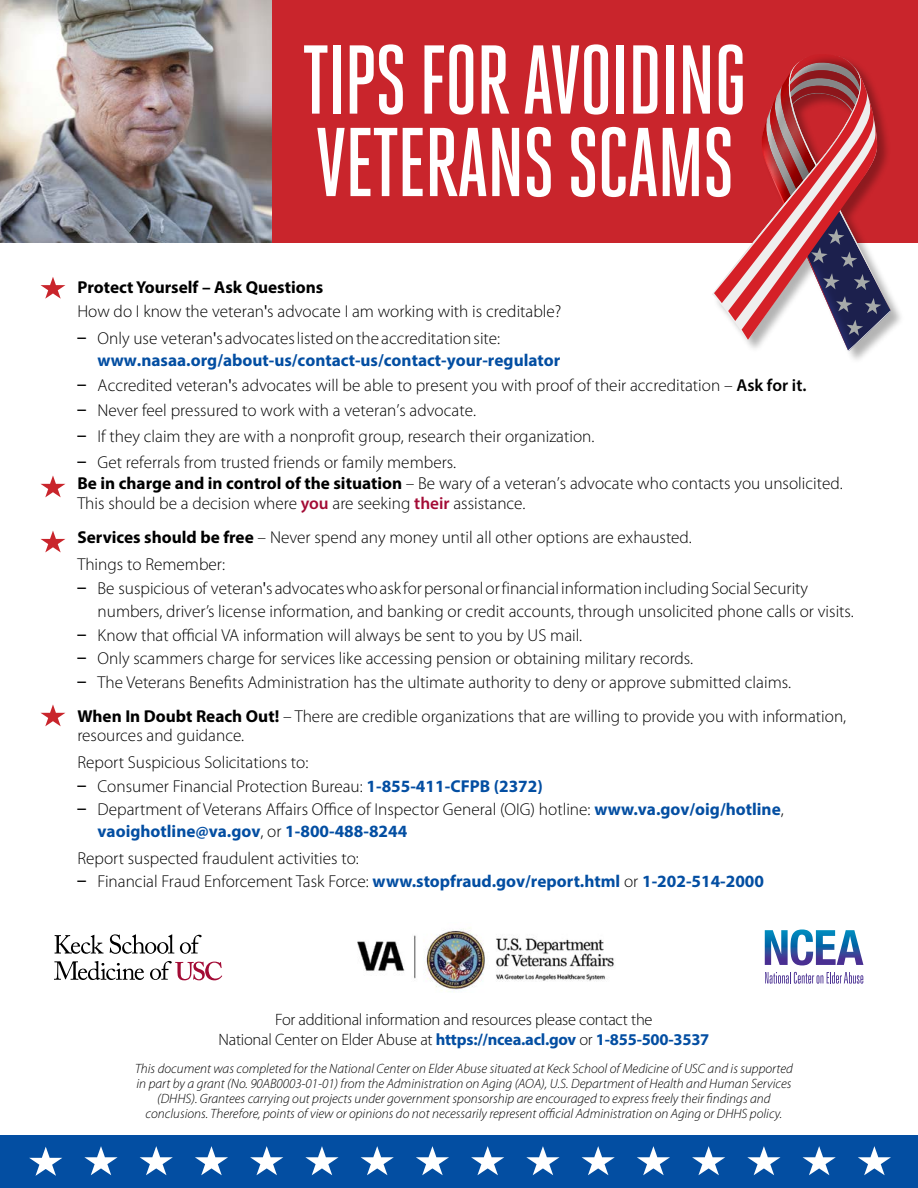
<style>
.page{position:relative;width:918px;height:1188px;background:#fff}
.page>*{position:absolute;margin:0;border:0;box-sizing:border-box;transform-origin:0 0}
.t1{font:500 97.5px/82.5px "Heroic Condensed";letter-spacing:-.025em;color:#fff}
.t2{font:300 17.25px/20.9px "Myriad Pro";color:#000}
.t3{font:700 17.25px/22px "Myriad Pro";color:#034ea2}
.t4{font:300 16.5px/19.8px "Myriad Pro";letter-spacing:-.015em;color:#000;text-align:center}
.t5{font:italic 300 13.5px/15px "Myriad Pro";color:#000;text-align:center}
.s1{font-weight:700}
.s2{font-weight:400}
.s3{font-family:"Core Slab M45";font-weight:400;color:#000}
.s4{font-weight:300;color:#000}
.s5{font-weight:400;color:#000}
.s6{font-family:"Core Slab M45";font-weight:400}
.s7{font-weight:600}
.s8{font-weight:600;color:#a30b35}
.s9{font-weight:700;color:#034ea2}
</style>
<div class="page">
<div style="left:271px;top:0;width:647px;height:243px;background:#c9252c"></div>
<img style="left:0;top:0;width:271px;height:243px">
<div style="left:0;top:1135px;width:918px;height:53px;background:#034ea2"></div>
<svg style="left:40px;top:277px;width:25px;height:22px"></svg>
<svg style="left:40px;top:475px;width:25px;height:22px"></svg>
<svg style="left:40px;top:531px;width:25px;height:21px"></svg>
<svg style="left:40px;top:704px;width:25px;height:22px"></svg>
<svg style="left:110px;top:934px;width:64px;height:20px"></svg>
<svg style="left:55px;top:935px;width:49px;height:19px"></svg>
<svg style="left:150px;top:961px;width:72px;height:19px"></svg>
<svg style="left:180px;top:935px;width:22px;height:19px"></svg>
<svg style="left:54px;top:961px;width:90px;height:19px"></svg>
<img style="left:357px;top:927px;width:257px;height:64px">
<div style="left:712px;top:54px;width:193px;height:311px;background:#000;opacity:.3"></div>
<svg style="left:712px;top:54px;width:180px;height:297px"></svg>
<svg style="left:765px;top:972px;width:98px;height:12px"></svg>
<svg style="left:765px;top:929px;width:98px;height:36px"></svg>
<svg style="left:29px;top:1147px;width:33px;height:29px"></svg>
<svg style="left:471px;top:1146px;width:33px;height:29px"></svg>
<svg style="left:250px;top:1146px;width:33px;height:29px"></svg>
<svg style="left:692px;top:1146px;width:33px;height:29px"></svg>
<svg style="left:140px;top:1146px;width:33px;height:29px"></svg>
<svg style="left:582px;top:1146px;width:33px;height:29px"></svg>
<svg style="left:361px;top:1146px;width:33px;height:29px"></svg>
<svg style="left:803px;top:1146px;width:33px;height:29px"></svg>
<svg style="left:84px;top:1146px;width:34px;height:29px"></svg>
<svg style="left:526px;top:1146px;width:34px;height:29px"></svg>
<svg style="left:305px;top:1146px;width:34px;height:29px"></svg>
<svg style="left:747px;top:1146px;width:34px;height:29px"></svg>
<svg style="left:195px;top:1146px;width:33px;height:29px"></svg>
<svg style="left:637px;top:1146px;width:33px;height:29px"></svg>
<svg style="left:416px;top:1146px;width:33px;height:29px"></svg>
<svg style="left:858px;top:1146px;width:33px;height:29px"></svg>
<h1 class="t1" style="left:302px;top:39px;width:447px">TIPS FOR AVOIDING<br>VETERANS SCAMS</h1>
<p class="t2" style="left:77px;top:275px;width:486px;line-height:24.5px"><span class="s1">Protect Yourself – Ask Questions<br></span>How do I know the veteran<span class="s2">'</span>s advocate I am working with is creditable?</p>
<p class="t3" style="left:98px;top:326px;width:464px;text-indent:-20px"><span class="s3">–</span> <span class="s4">Only use veteran</span><span class="s5">'</span><span class="s4">s advocates listed on the accreditation site: </span>www.nasaa.org/about-us/contact-us/contact-your-regulator</p>
<p class="t2" style="left:77px;top:374px;width:731px"><span class="s6">–</span> Accredited veteran<span class="s2">'</span>s advocates will be able to present you with proof of their accreditation – <span class="s7">Ask for it.</span></p>
<p class="t2" style="left:77px;top:400px;width:400px"><span class="s6">–</span> Never feel pressured to work with a veteran’s advocate.</p>
<p class="t2" style="left:77px;top:426px;width:519px"><span class="s6">–</span> If they claim they are with a nonprofit group, research their organization.</p>
<p class="t2" style="left:77px;top:451px;width:767px"><span class="s6">–</span> Get referrals from trusted friends or family members.<br><span class="s1">Be in charge and in control of the situation</span> – Be wary of a veteran’s advocate who contacts you unsolicited.<br>This should be a decision where <span class="s8">you</span> are seeking <span class="s8">their</span> assistance.</p>
<p class="t2" style="left:77px;top:524px;width:616px;line-height:27px"><span class="s1">Services should be free</span> – Never spend any money until all other options are exhausted.<br>Things to Remember:</p>
<p class="t2" style="left:98px;top:576px;width:758px;line-height:23.1px;text-indent:-20px"><span class="s6">–</span> Be suspicious of veteran<span class="s2">'</span>s advocates who ask for personal or financial information including Social Security numbers, driver’s license information, and banking or credit accounts, through unsolicited phone calls or visits.</p>
<p class="t2" style="left:77px;top:624px;width:506px"><span class="s6">–</span> Know that official VA information will always be sent to you by US mail.</p>
<p class="t2" style="left:77px;top:648px;width:617px"><span class="s6">–</span> Only scammers charge for services like accessing pension or obtaining military records.</p>
<p class="t2" style="left:77px;top:665px;width:770px;line-height:33.9px"><span class="s6">–</span> The Veterans Benefits Administration has the ultimate authority to deny or approve submitted claims.<br><span class="s1">When In Doubt Reach Out!</span> – There are credible organizations that are willing to provide you with information,</p>
<p class="t2" style="left:77px;top:722px;width:233px;line-height:27px">resources and guidance.<br>Report Suspicious Solicitations to:</p>
<p class="t2" style="left:77px;top:775px;width:467px"><span class="s6">–</span> Consumer Financial Protection Bureau: <span class="s9">1-855-411-CFPB (2372)</span></p>
<p class="t2" style="left:98px;top:799px;width:688px;line-height:21.6px;text-indent:-20px"><span class="s6">–</span> Department of Veterans Affairs Office of Inspector General (OIG) hotline: <span class="s9">www.va.gov/oig/hotline</span>, <span class="s9">vaoighotline@va.gov</span>, or <span class="s9">1-800-488-8244</span></p>
<p class="t2" style="left:77px;top:847px;width:283px">Report suspected fraudulent activities to:</p>
<p class="t3" style="left:77px;top:870px;width:688px"><span class="s3">–</span> <span class="s4">Financial Fraud Enforcement Task Force:</span> www.stopfraud.gov/report.html <span class="s4">or</span> 1-202-514-2000</p>
<p class="t4" style="left:219px;top:1009px;width:492px">For additional information and resources please contact the<br>National Center on Elder Abuse at <span class="s9">https://ncea.acl.gov</span> or <span class="s9">1-855-500-3537</span></p>
<p class="t5" style="left:135px;top:1061px;width:659px">This document was completed for the National Center on Elder Abuse situated at Keck School of Medicine of USC and is supported in part by a grant (No. 90AB0003-01-01) from the Administration on Aging (AOA), U.S. Department of Health and Human Services (DHHS). Grantees carrying out projects under government sponsorship are encouraged to express freely their findings and conclusions. Therefore, points of view or opinions do not necessarily represent official Administration on Aging or DHHS policy.</p>
</div>
